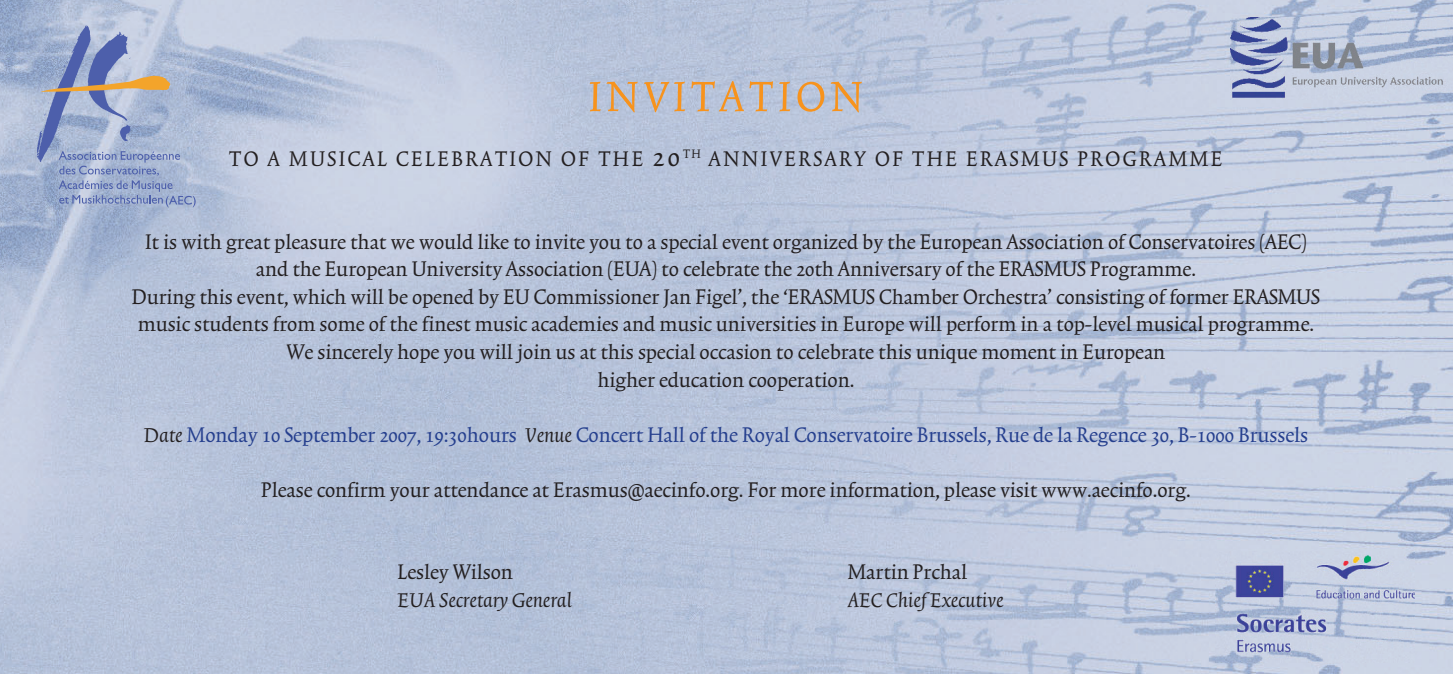
<style>
.page{position:relative;width:1453px;height:674px;background:#fff}
.page>*{position:absolute;margin:0;border:0;box-sizing:border-box;transform-origin:0 0}
.t1{font:50px "Trinite No 1 Rom Con";letter-spacing:.1em;color:#f7931d}
.t2{font:25px/27.5px "Trinite No 1 Rom Con";color:#231f20;text-align:center}
.t3{font:25px "Trinite No 1 Rom Con";color:#253f8e}
.t4{font:25px "Trinite No 1 Rom Con";letter-spacing:.1em;color:#231f20}
.t5{font:italic 25px "Trinite No 1 Rom Con";color:#231f20}
.s1{font-size:32.5px}
.s2{font-style:italic;color:#231f20}
</style>
<div class="page">
<img style="left:0;top:0;width:1453px;height:673px">
<img style="left:1230px;top:18px;width:223px;height:82px">
<svg style="left:37px;top:25px;width:159px;height:182px;background:#a0acc9"></svg>
<img style="left:1215px;top:550px;width:199px;height:112px">
<h1 class="t1" style="left:589px;top:80px;width:276px">INVITATION</h1>
<p class="t4" style="left:229px;top:151px;width:995px">TO A MUSICAL CELEBRATION OF THE <span class="s1">20</span> <sup>TH</sup> ANNIVERSARY OF THE ERASMUS PROGRAMME</p>
<p class="t2" style="left:132px;top:229px;width:1189px">It is with great pleasure that we would like to invite you to a special event organized by the European Association of Conservatoires (AEC) and the European University Association (EUA) to celebrate the 20th Anniversary of the ERASMUS Programme.<br>During this event, which will be opened by EU Commissioner Jan Figel’, the ‘ERASMUS Chamber Orchestra’ consisting of former ERASMUS music students from some of the finest music academies and music universities in Europe will perform in a top-level musical programme.<br>We sincerely hope you will join us at this special occasion to celebrate this unique moment in European<br>higher education cooperation.</p>
<p class="t3" style="left:144px;top:426px;width:1166px"><span class="s2">Date</span> Monday 10 September 2007, 19:30hours <span class="s2">Venue</span> Concert Hall of the Royal Conservatoire Brussels, Rue de la Regence 30, B-1000 Brussels</p>
<p class="t2" style="left:261px;top:477px;width:931px">Please confirm your attendance at Erasmus@aecinfo.org. For more information, please visit www.aecinfo.org.</p>
<p class="t2" style="left:398px;top:559px;width:117px">Lesley Wilson</p>
<p class="t2" style="left:848px;top:559px;width:121px">Martin Prchal</p>
<p class="t5" style="left:398px;top:591px;width:176px">EUA Secretary General</p>
<p class="t5" style="left:848px;top:591px;width:157px">AEC Chief Executive</p>
</div>
